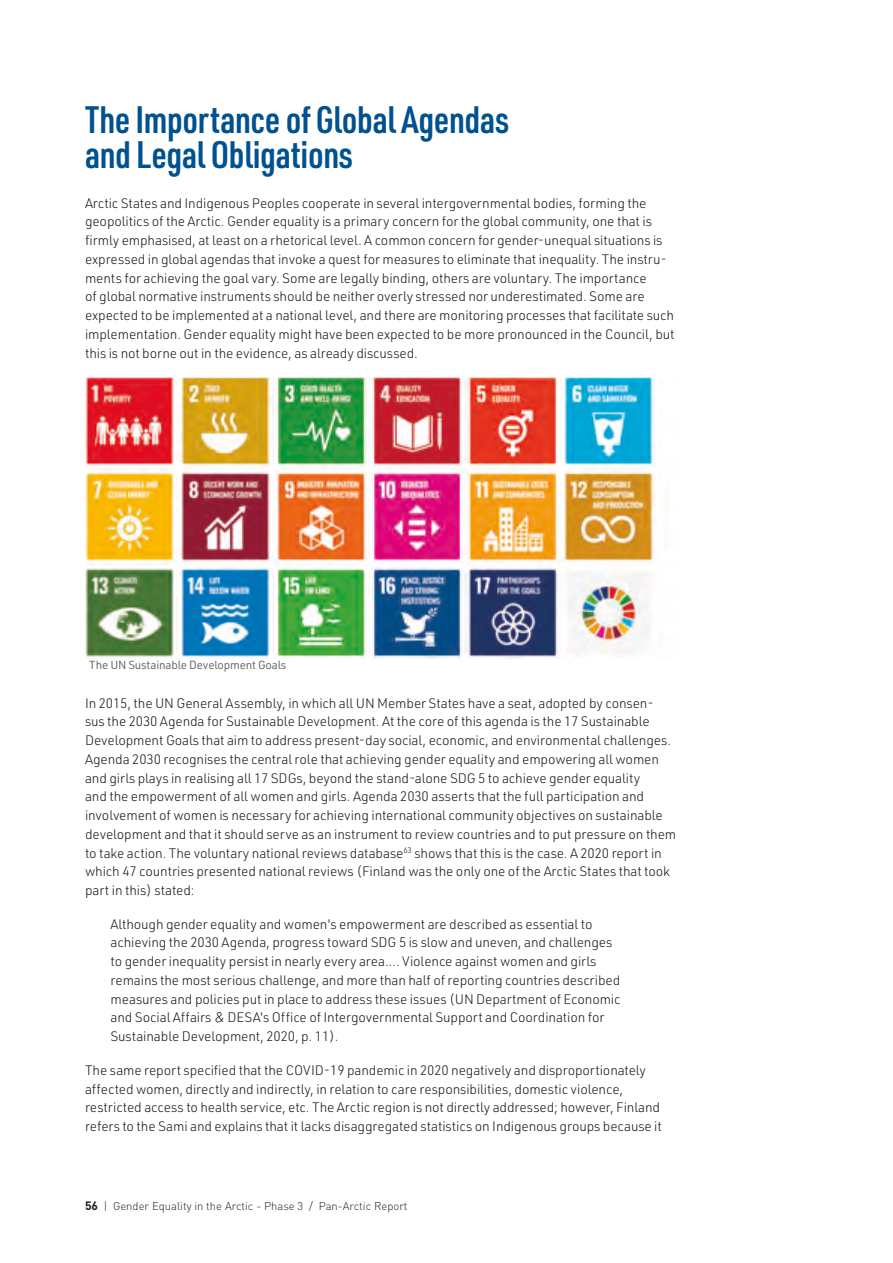
<style>
.page{position:relative;width:893px;height:1263px;background:#fff}
.page>*{position:absolute;margin:0;border:0;box-sizing:border-box;transform-origin:0 0}
.t1{font:600 37.5px/34.5px "URWDIN Cond";letter-spacing:-.01em;color:#005190}
.t2{font:300 13.5px/18.8px "URWDIN";letter-spacing:-.01em;color:#1d1e1f}
.t3{font:11.55px "URWDIN";letter-spacing:-.015em;color:#636464}
.t4{font:300 11.25px "DIN Pro";color:#1d1e1f}
.s1{font-weight:700;font-size:12px}
</style>
<div class="page">
<img style="left:85px;top:378px;width:576px;height:280px">
<h1 class="t1" style="left:85px;top:101px;width:426px">The Importance of Global Agendas and Legal Obligations</h1>
<p class="t2" style="left:85px;top:193px;width:591px">Arctic States and Indigenous Peoples cooperate in several intergovernmental bodies, forming the geopolitics of the Arctic. Gender equality is a primary concern for the global community, one that is firmly emphasised, at least on a rhetorical level. A common concern for gender-unequal situations is expressed in global agendas that invoke a quest for measures to eliminate that inequality. The instru&shy;ments for achieving the goal vary. Some are legally binding, others are voluntary. The importance<br>of global normative instruments should be neither overly stressed nor underestimated. Some are expected to be implemented at a national level, and there are monitoring processes that facilitate such implementation. Gender equality might have been expected to be more pronounced in the Council, but this is not borne out in the evidence, as already discussed.</p>
<p class="t3" style="left:89px;top:657px;width:199px">The UN Sustainable Development Goals</p>
<p class="t2" style="left:85px;top:693px;width:593px">In 2015, the UN General Assembly, in which all UN Member States have a seat, adopted by consen&shy;sus the 2030 Agenda for Sustainable Development. At the core of this agenda is the 17 Sustainable Development Goals that aim to address present-day social, economic, and environmental challenges.<br>Agenda 2030 recognises the central role that achieving gender equality and empowering all women and girls plays in realising all 17 SDGs, beyond the stand-alone SDG 5 to achieve gender equality<br>and the empowerment of all women and girls. Agenda 2030 asserts that the full participation and involvement of women is necessary for achieving international community objectives on sustainable development and that it should serve as an instrument to review countries and to put pressure on them to take action. The voluntary national reviews database<sup>63</sup> shows that this is the case. A 2020 report in which 47 countries presented national reviews (Finland was the only one of the Arctic States that took part in this) stated:</p>
<p class="t2" style="left:111px;top:914px;width:511px">Although gender equality and women's empowerment are described as essential to achieving the 2030 Agenda, progress toward SDG 5 is slow and uneven, and challenges to gender inequality persist in nearly every area.… Violence against women and girls remains the most serious challenge, and more than half of reporting countries described measures and policies put in place to address these issues (UN Department of Economic and Social Affairs &amp; DESA's Office of Intergovernmental Support and Coordination for Sustainable Development, 2020, p. 11).</p>
<p class="t2" style="left:85px;top:1060px;width:578px">The same report specified that the COVID-19 pandemic in 2020 negatively and disproportionately affected women, directly and indirectly, in relation to care responsibilities, domestic violence, restricted access to health service, etc. The Arctic region is not directly addressed; however, Finland refers to the Sami and explains that it lacks disaggregated statistics on Indigenous groups because it</p>
<p class="t4" style="left:85px;top:1198px;width:324px"><span class="s1">56</span> | Gender Equality in the Arctic - Phase 3 / Pan-Arctic Report</p>
</div>
